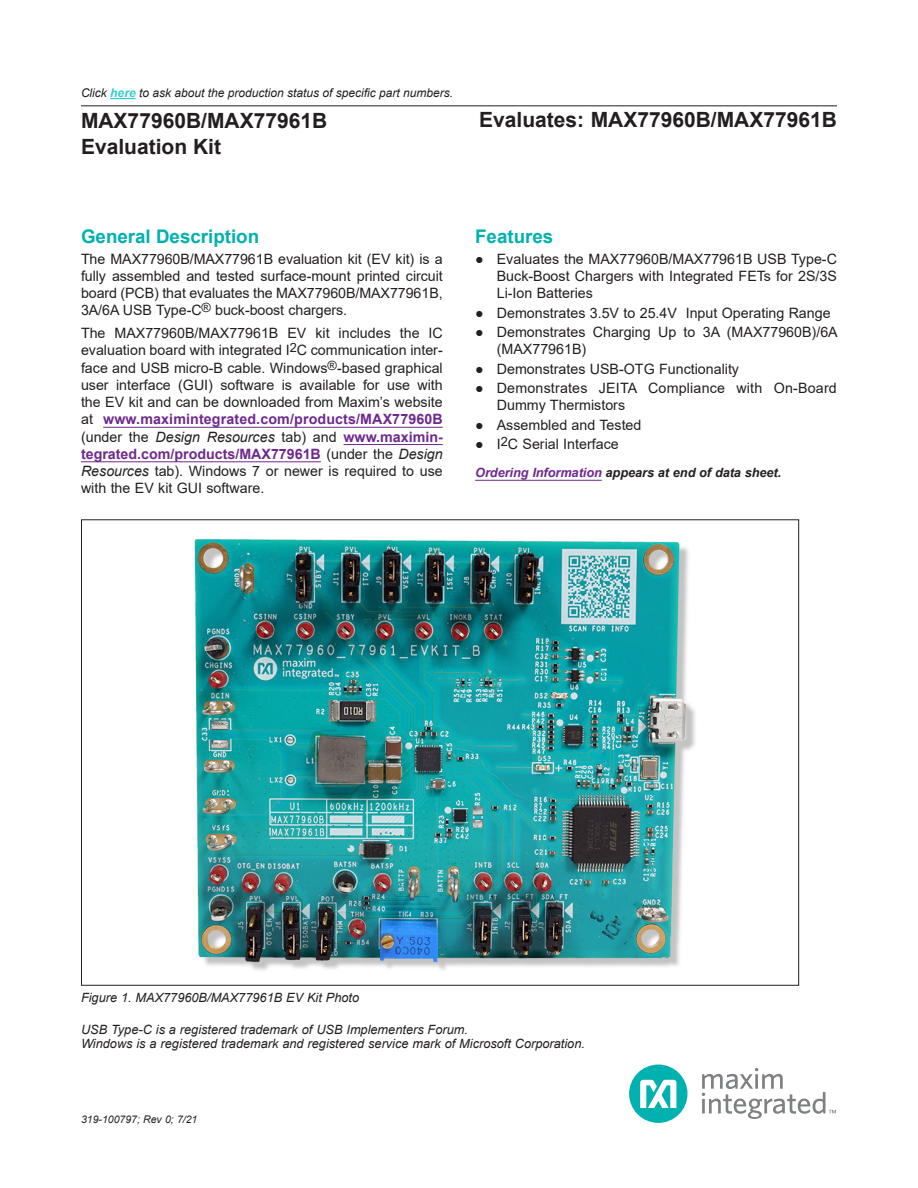
<style>
.page{position:relative;width:918px;height:1188px;background:#fff}
.page>*{position:absolute;margin:0;border:0;box-sizing:border-box;transform-origin:0 0}
.t1{font:700 21px "Arial";color:#231f20}
.H1{font:700 18.75px "Arial";color:#00b1b0}
.Body_Text{font:14.25px/17.2px "Arial";color:#231f20;text-align:justify}
.Caption{font:italic 12.75px/14.4px "Arial";color:#231f20}
.Caption-2{font:italic 700 12.75px "Arial";letter-spacing:-.005em;color:#231f20}
.Caption_-_Figures{font:italic 12.75px "Arial";color:#231f20}
.TAG_LINE{font:italic 12px "Arial";color:#231f20}
.t2{font:italic 10.5px "Arial";color:#231f20}
.s1{font-weight:700;color:#3cc}
.s2{font-weight:700;color:#6e298d}
.s3{font-style:italic}
.s4{color:#6e298d}
</style>
<div class="page">
<div style="left:629px;top:1065px;width:59px;height:58px;background:#00b1b0;border-radius:50%"></div>
<svg style="left:640px;top:1080px;width:36px;height:28px"></svg>
<svg style="left:702px;top:1068px;width:134px;height:51px"></svg>
<hr style="left:81px;top:105px;width:756px;height:1px;background:#231f20">
<hr style="left:103px;top:427px;width:340px;height:1px;background:#6e298d">
<hr style="left:344px;top:444px;width:99px;height:1px;background:#6e298d">
<hr style="left:81px;top:461px;width:240px;height:1px;background:#6e298d">
<hr style="left:475px;top:480px;width:127px;height:1px;background:#6e298d">
<img style="left:194px;top:539px;width:501px;height:432px">
<svg style="left:110px;top:98px;width:26px;height:1px"></svg>
<p class="TAG_LINE" style="left:81px;top:85px;width:374px">Click <span class="s1">here</span> to ask about the production status of specific part numbers.</p>
<h1 class="t1" style="left:81px;top:106px;width:248px">MAX77960B/MAX77961B</h1>
<h1 class="t1" style="left:479px;top:105px;width:359px">Evaluates: MAX77960B/MAX77961B</h1>
<h1 class="t1" style="left:81px;top:131px;width:142px">Evaluation Kit</h1>
<p class="H1" style="left:81px;top:223px;width:180px">General Description</p>
<p class="Body_Text" style="left:81px;top:250px;width:363px">The MAX77960B/MAX77961B evaluation kit (EV kit) is a fully assembled and tested surface-mount printed circuit board (PCB) that evaluates the MAX77960B/MAX77961B, 3A/6A USB Type-C<sup>®</sup> buck-boost chargers.</p>
<p class="Body_Text" style="left:81px;top:324px;width:363px">The MAX77960B/MAX77961B EV kit includes the IC evaluation board with integrated I<sup>2</sup>C communication inter&shy;face and USB micro-B cable. Windows<sup>®</sup>-based graphical user interface (GUI) software is available for use with the EV kit and can be downloaded from Maxim’s website at <span class="s2">www.maximintegrated.com/products/MAX77960B </span>(under the <span class="s3">Design Resources</span> tab) and <span class="s2">www.maximin&shy;tegrated.com/products/MAX77961B</span> (under the <span class="s3">Design Resources</span> tab). Windows 7 or newer is required to use with the EV kit GUI software.</p>
<p class="H1" style="left:475px;top:223px;width:80px">Features</p>
<p class="Body_Text" style="left:497px;top:250px;width:342px;text-indent:-22px">● Evaluates the MAX77960B/MAX77961B USB Type-C Buck-Boost Chargers with Integrated FETs for 2S/3S Li-Ion Batteries</p>
<p class="Body_Text" style="left:475px;top:304px;width:357px">● Demonstrates 3.5V to 25.4V Input Operating Range</p>
<p class="Body_Text" style="left:497px;top:323px;width:342px;text-indent:-22px">● Demonstrates Charging Up to 3A (MAX77960B)/6A (MAX77961B)</p>
<p class="Body_Text" style="left:475px;top:360px;width:265px">● Demonstrates USB-OTG Functionality</p>
<p class="Body_Text" style="left:497px;top:379px;width:342px;text-indent:-22px">● Demonstrates JEITA Compliance with On-Board<br>Dummy Thermistors</p>
<p class="Body_Text" style="left:475px;top:416px;width:168px">● Assembled and Tested</p>
<p class="Body_Text" style="left:475px;top:435px;width:145px">● I<sup>2</sup>C Serial Interface</p>
<p class="Caption-2" style="left:475px;top:464px;width:308px"><span class="s4">Ordering Information</span> appears at end of data sheet.</p>
<p class="Caption_-_Figures" style="left:81px;top:989px;width:280px">Figure 1. MAX77960B/MAX77961B EV Kit Photo</p>
<p class="Caption" style="left:81px;top:1022px;width:506px">USB Type-C is a registered trademark of USB Implementers Forum.<br>Windows is a registered trademark and registered service mark of Microsoft Corporation.</p>
<p class="t2" style="left:81px;top:1113px;width:118px">319-100797; Rev 0; 7/21</p>
</div>
